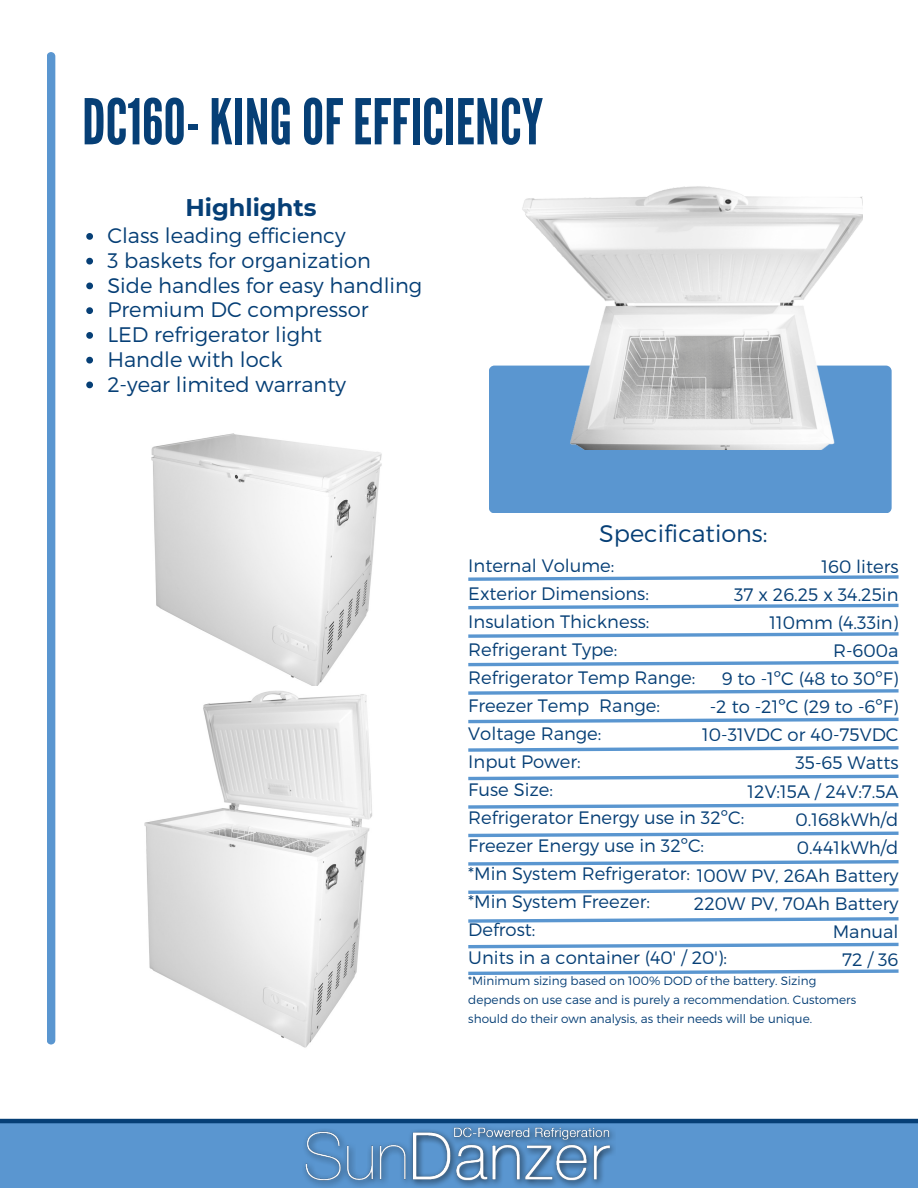
<style>
.page{position:relative;width:918px;height:1188px;background:#fff}
.page>*{position:absolute;margin:0;border:0;box-sizing:border-box;transform-origin:0 0}
.t1{font:63px "League Gothic";color:#063f76}
.t2{font:300 24px "Montserrat";color:#063f76}
.t3{font:700 24px "Montserrat";color:#063f76}
.t4{font:300 21px "Montserrat";color:#063f76}
.t5{font:300 18px "Montserrat";color:#063f76}
.t6{font:300 12px/19px "Montserrat";color:#063f76}
</style>
<div class="page">
<div style="left:0;top:1123px;width:918px;height:65px;background:#5a96d0"></div>
<div style="left:47px;top:52px;width:8px;height:993px;background:#5a96d0"></div>
<img style="left:302px;top:1123px;width:314px;height:64px">
<div style="left:489px;top:366px;width:403px;height:147px;background:#5a96d0;border-radius:6px"></div>
<img style="left:518px;top:186px;width:344px;height:263px">
<img style="left:151px;top:433px;width:231px;height:253px">
<img style="left:144px;top:691px;width:228px;height:357px">
<svg style="left:86px;top:233px;width:7px;height:7px"></svg>
<svg style="left:86px;top:258px;width:7px;height:7px"></svg>
<svg style="left:86px;top:283px;width:7px;height:6px"></svg>
<svg style="left:86px;top:307px;width:7px;height:7px"></svg>
<svg style="left:86px;top:332px;width:7px;height:7px"></svg>
<svg style="left:86px;top:357px;width:7px;height:7px"></svg>
<svg style="left:86px;top:382px;width:7px;height:6px"></svg>
<svg style="left:468px;top:575px;width:431px;height:6px"></svg>
<svg style="left:468px;top:603px;width:431px;height:7px"></svg>
<svg style="left:468px;top:632px;width:431px;height:6px"></svg>
<svg style="left:468px;top:660px;width:431px;height:7px"></svg>
<svg style="left:468px;top:689px;width:431px;height:6px"></svg>
<svg style="left:468px;top:717px;width:431px;height:7px"></svg>
<svg style="left:468px;top:746px;width:431px;height:6px"></svg>
<svg style="left:468px;top:774px;width:431px;height:7px"></svg>
<svg style="left:468px;top:803px;width:431px;height:6px"></svg>
<svg style="left:468px;top:831px;width:431px;height:7px"></svg>
<svg style="left:468px;top:860px;width:431px;height:6px"></svg>
<svg style="left:468px;top:888px;width:431px;height:6px"></svg>
<svg style="left:468px;top:917px;width:431px;height:6px"></svg>
<svg style="left:468px;top:942px;width:431px;height:7px"></svg>
<svg style="left:468px;top:969px;width:431px;height:6px"></svg>
<hr style="left:0;top:1119px;width:918px;height:4px;background:#063f76">
<p class="t1" style="left:82px;top:85px;width:463px">DC160-KINGOF EFFICIENCY</p>
<p class="t3" style="left:185px;top:193px;width:133px">Highlights</p>
<p class="t4" style="left:107px;top:222px;width:240px">Class leading efficiency</p>
<p class="t4" style="left:107px;top:247px;width:265px">3 baskets for organization</p>
<p class="t4" style="left:107px;top:272px;width:316px">Side handles for easy handling</p>
<p class="t4" style="left:107px;top:296px;width:263px">Premium DC compressor</p>
<p class="t4" style="left:107px;top:321px;width:216px">LED refrigerator light</p>
<p class="t4" style="left:107px;top:346px;width:177px">Handle with lock</p>
<p class="t4" style="left:107px;top:371px;width:240px">2-year limited warranty</p>
<p class="t2" style="left:599px;top:518px;width:170px">Specifications:</p>
<p class="t5" style="left:468px;top:553px;width:148px">Internal Volume:</p>
<p class="t5" style="left:468px;top:581px;width:182px">Exterior Dimensions:</p>
<p class="t5" style="left:468px;top:609px;width:183px">Insulation Thickness:</p>
<p class="t5" style="left:468px;top:637px;width:151px">Refrigerant Type:</p>
<p class="t5" style="left:468px;top:665px;width:228px">Refrigerator Temp Range:</p>
<p class="t5" style="left:468px;top:693px;width:193px">Freezer Temp Range:</p>
<p class="t5" style="left:468px;top:721px;width:135px">Voltage Range:</p>
<p class="t5" style="left:468px;top:749px;width:114px">Input Power:</p>
<p class="t5" style="left:468px;top:777px;width:86px">Fuse Size:</p>
<p class="t5" style="left:468px;top:805px;width:277px">Refrigerator Energy use in 32ºC:</p>
<p class="t5" style="left:468px;top:833px;width:237px">Freezer Energy use in 32ºC:</p>
<p class="t5" style="left:468px;top:861px;width:223px">*Min System Refrigerator:</p>
<p class="t5" style="left:468px;top:889px;width:183px">*Min System Freezer:</p>
<p class="t5" style="left:468px;top:917px;width:69px">Defrost:</p>
<p class="t5" style="left:468px;top:945px;width:260px">Units in a container (40' / 20'):</p>
<p class="t6" style="left:468px;top:970px;width:389px">*Minimum sizing based on 100% DOD of the battery. Sizing depends on use case and is purely a recommendation. Customers should do their own analysis, as their needs will be unique.</p>
<p class="t5" style="left:821px;top:555px;width:79px">160 liters</p>
<p class="t5" style="left:734px;top:583px;width:166px">37 x 26.25 x 34.25in</p>
<p class="t5" style="left:770px;top:611px;width:130px">110mm (4.33in)</p>
<p class="t5" style="left:833px;top:639px;width:67px">R-600a</p>
<p class="t5" style="left:722px;top:667px;width:178px">9 to -1ºC (48 to 30ºF)</p>
<p class="t5" style="left:710px;top:695px;width:190px">-2 to -21ºC (29 to -6ºF)</p>
<p class="t5" style="left:702px;top:723px;width:198px">10-31VDC or 40-75VDC</p>
<p class="t5" style="left:795px;top:751px;width:105px">35-65 Watts</p>
<p class="t5" style="left:748px;top:780px;width:152px">12V:15A / 24V:7.5A</p>
<p class="t5" style="left:796px;top:808px;width:105px">0.168kWh/d</p>
<p class="t5" style="left:797px;top:836px;width:103px">0.441kWh/d</p>
<p class="t5" style="left:697px;top:864px;width:203px">100W PV, 26Ah Battery</p>
<p class="t5" style="left:694px;top:892px;width:206px">220W PV, 70Ah Battery</p>
<p class="t5" style="left:833px;top:920px;width:67px">Manual</p>
<p class="t5" style="left:842px;top:948px;width:58px">72 / 36</p>
</div>
